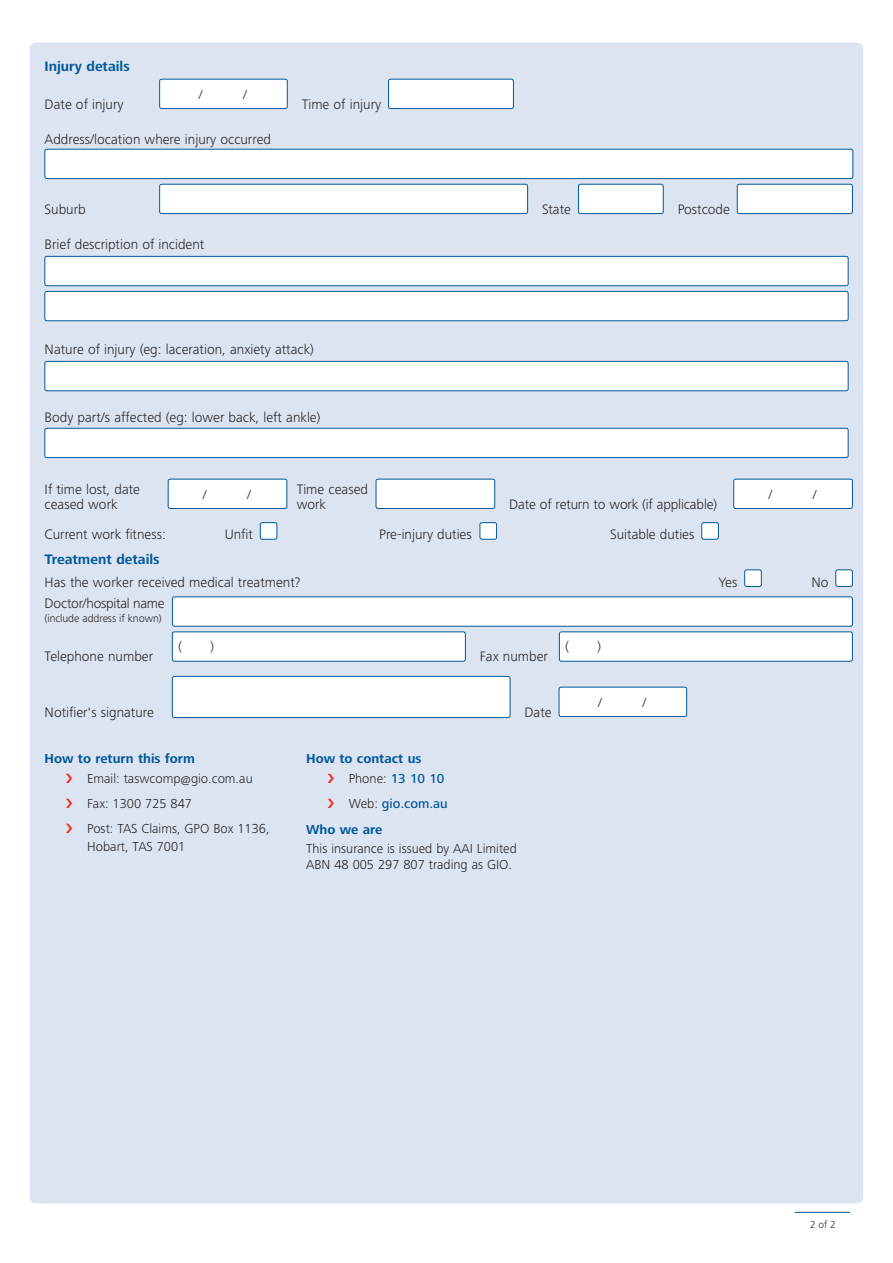
<style>
.page{position:relative;width:893px;height:1263px;background:#fff}
.page>*{position:absolute;margin:0;border:0;box-sizing:border-box;transform-origin:0 0}
.t1{font:300 14.25px "Frutiger Next LT";color:#231f20}
.t2{font:700 14.25px "Frutiger Next LT";color:#00599b}
.t3{font:300 14.25px "Frutiger Next LT";letter-spacing:-.02em;color:#231f20}
.t4{font:300 13.5px/25.3px "Frutiger Next LT";color:#231f20}
.t5{font:700 13.5px/19.4px "Frutiger Next LT";color:#00599b}
.t6{font:500 13.5px/25.8px "Frutiger Next LT";color:#00599b}
.t7{font:300 11.25px "Frutiger Next LT";letter-spacing:-.01em;color:#231f20}
.t8{font:300 10.5px "Frutiger Next LT";color:#231f20}
.s1{font-weight:300;color:#231f20}
.s2{font-weight:500}
.s3{font-weight:700}
</style>
<div class="page">
<hr style="left:795px;top:1212px;width:55px;height:1px;background:#00599b">
<div style="left:30px;top:43px;width:833px;height:1160px;background:#dde4f1;border-radius:6px"></div>
<div style="left:160px;top:79px;width:127px;height:30px;background:#fff;border-radius:2px"></div>
<div style="left:159px;top:79px;width:128px;height:30px;border:1px solid #00599b;border-radius:2px"></div>
<div style="left:389px;top:79px;width:124px;height:30px;background:#fff;border-radius:2px"></div>
<div style="left:388px;top:79px;width:126px;height:30px;border:1px solid #00599b;border-radius:2px"></div>
<div style="left:45px;top:149px;width:808px;height:30px;background:#fff;border-radius:2px"></div>
<div style="left:45px;top:149px;width:808px;height:30px;border:1px solid #00599b;border-radius:2px"></div>
<div style="left:160px;top:184px;width:368px;height:30px;background:#fff;border-radius:2px"></div>
<div style="left:159px;top:184px;width:369px;height:30px;border:1px solid #00599b;border-radius:2px"></div>
<div style="left:578px;top:184px;width:85px;height:30px;background:#fff;border-radius:2px"></div>
<div style="left:578px;top:184px;width:85px;height:30px;border:1px solid #00599b;border-radius:2px"></div>
<div style="left:737px;top:184px;width:115px;height:30px;background:#fff;border-radius:2px"></div>
<div style="left:737px;top:184px;width:116px;height:30px;border:1px solid #00599b;border-radius:2px"></div>
<div style="left:45px;top:256px;width:803px;height:30px;background:#fff;border-radius:2px"></div>
<div style="left:45px;top:256px;width:803px;height:30px;border:1px solid #00599b;border-radius:2px"></div>
<div style="left:45px;top:291px;width:803px;height:30px;background:#fff;border-radius:2px"></div>
<div style="left:45px;top:291px;width:803px;height:30px;border:1px solid #00599b;border-radius:2px"></div>
<div style="left:45px;top:361px;width:803px;height:30px;background:#fff;border-radius:2px"></div>
<div style="left:45px;top:361px;width:803px;height:30px;border:1px solid #00599b;border-radius:2px"></div>
<div style="left:45px;top:428px;width:803px;height:30px;background:#fff;border-radius:2px"></div>
<div style="left:45px;top:428px;width:803px;height:30px;border:1px solid #00599b;border-radius:2px"></div>
<div style="left:168px;top:479px;width:119px;height:29px;background:#fff;border-radius:2px"></div>
<div style="left:168px;top:479px;width:119px;height:30px;border:1px solid #00599b;border-radius:2px"></div>
<div style="left:376px;top:479px;width:119px;height:29px;background:#fff;border-radius:2px"></div>
<div style="left:376px;top:479px;width:119px;height:30px;border:1px solid #00599b;border-radius:2px"></div>
<div style="left:734px;top:479px;width:118px;height:29px;background:#fff;border-radius:2px"></div>
<div style="left:733px;top:479px;width:120px;height:30px;border:1px solid #00599b;border-radius:2px"></div>
<div style="left:260px;top:523px;width:17px;height:16px;background:#fff;border-radius:2px"></div>
<div style="left:260px;top:522px;width:17px;height:17px;border:1px solid #00599b;border-radius:2px"></div>
<div style="left:480px;top:523px;width:17px;height:16px;background:#fff;border-radius:2px"></div>
<div style="left:480px;top:522px;width:17px;height:17px;border:1px solid #00599b;border-radius:2px"></div>
<div style="left:702px;top:523px;width:16px;height:16px;background:#fff;border-radius:2px"></div>
<div style="left:702px;top:522px;width:17px;height:17px;border:1px solid #00599b;border-radius:2px"></div>
<div style="left:745px;top:570px;width:16px;height:16px;background:#fff;border-radius:2px"></div>
<div style="left:744px;top:570px;width:17px;height:17px;border:1px solid #00599b;border-radius:2px"></div>
<div style="left:836px;top:570px;width:16px;height:16px;background:#fff;border-radius:2px"></div>
<div style="left:836px;top:570px;width:17px;height:17px;border:1px solid #00599b;border-radius:2px"></div>
<div style="left:172px;top:597px;width:680px;height:29px;background:#fff;border-radius:2px"></div>
<div style="left:172px;top:597px;width:681px;height:29px;border:1px solid #00599b;border-radius:2px"></div>
<div style="left:172px;top:632px;width:293px;height:29px;background:#fff;border-radius:2px"></div>
<div style="left:172px;top:632px;width:294px;height:29px;border:1px solid #00599b;border-radius:2px"></div>
<div style="left:559px;top:632px;width:293px;height:29px;background:#fff;border-radius:2px"></div>
<div style="left:559px;top:632px;width:294px;height:29px;border:1px solid #00599b;border-radius:2px"></div>
<div style="left:172px;top:676px;width:338px;height:41px;background:#fff;border-radius:2px"></div>
<div style="left:172px;top:676px;width:338px;height:42px;border:1px solid #00599b;border-radius:2px"></div>
<div style="left:559px;top:687px;width:128px;height:29px;background:#fff;border-radius:2px"></div>
<div style="left:559px;top:687px;width:128px;height:30px;border:1px solid #00599b;border-radius:2px"></div>
<p class="t2" style="left:45px;top:58px;width:87px">Injury details</p>
<p class="t1" style="left:45px;top:96px;width:80px">Date of injury</p>
<p class="t4" style="left:199px;top:82px;width:5px">/</p>
<p class="t4" style="left:243px;top:82px;width:5px">/</p>
<p class="t1" style="left:45px;top:131px;width:228px">Address/location where injury occurred</p>
<p class="t1" style="left:302px;top:96px;width:81px">Time of injury</p>
<p class="t1" style="left:45px;top:201px;width:43px">Suburb</p>
<p class="t1" style="left:542px;top:201px;width:31px">State</p>
<p class="t1" style="left:678px;top:201px;width:54px">Postcode</p>
<p class="t1" style="left:45px;top:236px;width:161px">Brief description of incident</p>
<p class="t1" style="left:45px;top:341px;width:271px">Nature of injury (eg: laceration, anxiety attack)</p>
<p class="t1" style="left:45px;top:409px;width:277px">Body part/s affected (eg: lower back, left ankle)</p>
<p class="t1" style="left:45px;top:481px;width:97px">If time lost, date</p>
<p class="t1" style="left:297px;top:481px;width:73px">Time ceased</p>
<p class="t1" style="left:45px;top:496px;width:74px">ceased work</p>
<p class="t4" style="left:203px;top:482px;width:5px">/</p>
<p class="t4" style="left:247px;top:482px;width:5px">/</p>
<p class="t1" style="left:297px;top:496px;width:31px">work</p>
<p class="t1" style="left:509px;top:496px;width:210px">Date of return to work (if applicable)</p>
<p class="t4" style="left:768px;top:482px;width:5px">/</p>
<p class="t4" style="left:813px;top:482px;width:5px">/</p>
<p class="t1" style="left:45px;top:527px;width:123px">Current work fitness:</p>
<p class="t1" style="left:225px;top:527px;width:30px">Unfit</p>
<p class="t1" style="left:379px;top:527px;width:94px">Pre-injury duties</p>
<p class="t1" style="left:610px;top:527px;width:86px">Suitable duties</p>
<p class="t2" style="left:45px;top:551px;width:116px">Treatment details</p>
<p class="t1" style="left:45px;top:574px;width:257px">Has the worker received medical treatment?</p>
<p class="t1" style="left:718px;top:574px;width:20px">Yes</p>
<p class="t1" style="left:811px;top:574px;width:19px">No</p>
<p class="t3" style="left:45px;top:596px;width:122px">Doctor/hospital name</p>
<p class="t7" style="left:45px;top:612px;width:119px">(include address if known)</p>
<p class="t1" style="left:45px;top:649px;width:110px">Telephone number</p>
<p class="t1" style="left:178px;top:639px;width:5px">(</p>
<p class="t1" style="left:210px;top:639px;width:5px">)</p>
<p class="t1" style="left:565px;top:639px;width:5px">(</p>
<p class="t1" style="left:597px;top:639px;width:5px">)</p>
<p class="t1" style="left:480px;top:649px;width:70px">Fax number</p>
<p class="t1" style="left:45px;top:704px;width:111px">Notifier's signature</p>
<p class="t1" style="left:524px;top:704px;width:29px">Date</p>
<p class="t5" style="left:45px;top:749px;width:152px">How to return this form</p>
<p class="t4" style="left:87px;top:765px;width:184px">Email: taswcomp@gio.com.au<br>Fax: 1300 725 847<br>Post: TAS Claims, GPO Box 1136,</p>
<p class="t4" style="left:87px;top:833px;width:100px">Hobart, TAS 7001</p>
<p class="t5" style="left:349px;top:749px;width:97px;text-indent:-43px">How to contact us<br><span class="s1">Phone:</span> <span class="s2">13 10 10</span></p>
<p class="t6" style="left:306px;top:791px;width:143px;text-indent:43px"><span class="s1">Web:</span> gio.com.au<br><span class="s3">Who we are</span></p>
<p class="t4" style="left:306px;top:840px;width:212px;line-height:16.5px">This insurance is issued by AAI Limited<br>ABN 48 005 297 807 trading as GIO.</p>
<p class="t4" style="left:598px;top:690px;width:5px">/</p>
<p class="t4" style="left:642px;top:690px;width:5px">/</p>
<p class="t8" style="left:810px;top:1219px;width:27px">2 of 2</p>
</div>
